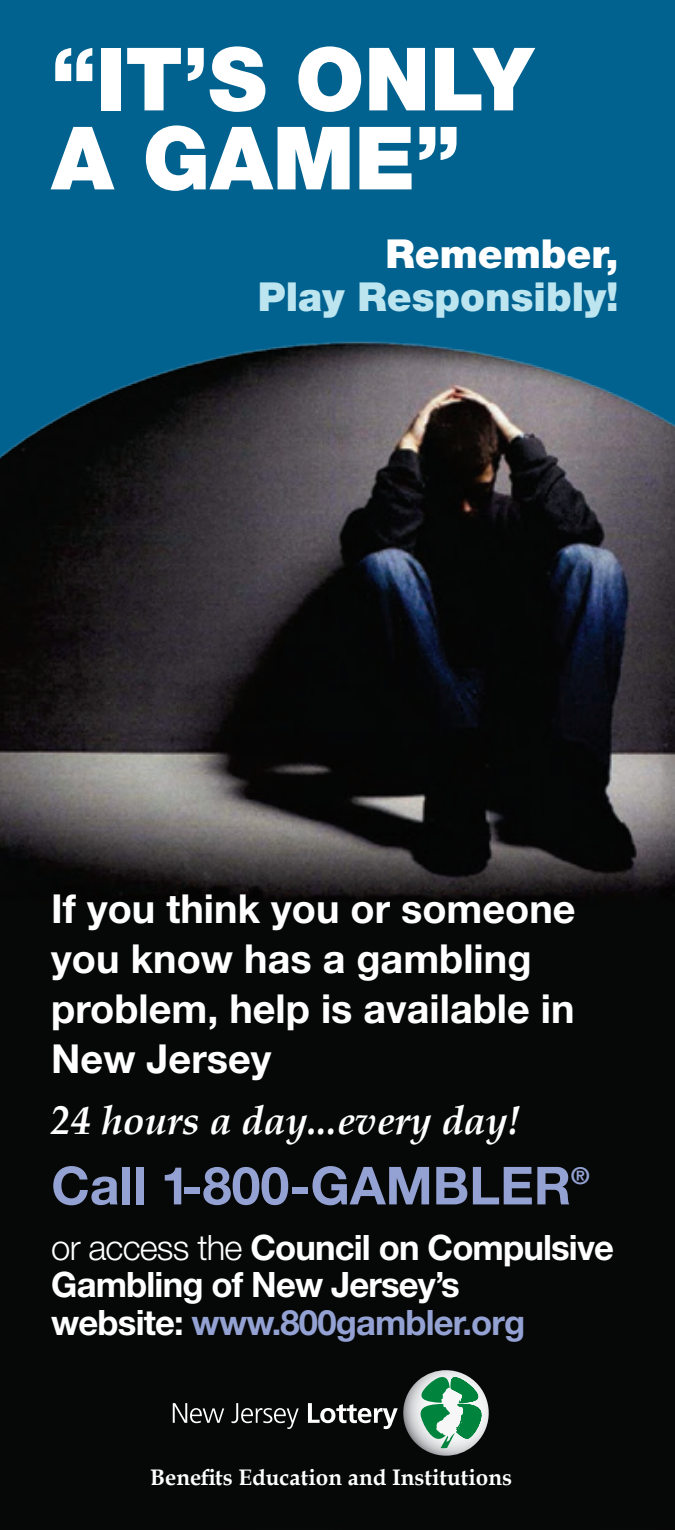
<style>
.page{position:relative;width:675px;height:1530px;background:#016290}
.page>*{position:absolute;margin:0;border:0;box-sizing:border-box;transform-origin:0 0}
.t1{font:900 87.5px/79px "Helvetica Neue";color:#fff}
.t2{font:700 52.5px "Helvetica Neue LT Std";color:#93a2d2}
.t3{font:700 40px/50px "Helvetica Neue LT Std";color:#fff}
.t4{font:900 40px/42.5px "Helvetica Neue";color:#bde5f0;text-align:right}
.t5{font:italic 700 40px "Book Antiqua";color:#fff}
.t6{font:700 35px/37.5px "Helvetica Neue LT Std";letter-spacing:-.025em;color:#fff}
.t7{font:700 23.25px "Helvetica Neue LT Std";color:#93a2d2}
.t8{font:700 22.5px "Book Antiqua";color:#fff}
.s1{color:#fff}
.s2{font-weight:300}
.s3{color:#93a2d2}
</style>
<div class="page">
<img style="left:0;top:341px;width:675px;height:1189px">
<svg style="left:173px;top:1403px;width:51px;height:20px"></svg>
<svg style="left:232px;top:1403px;width:67px;height:26px;background:#363636"></svg>
<svg style="left:308px;top:1370px;width:186px;height:86px;background:#41544b"></svg>
<p class="t1" style="left:51px;top:39px;width:483px">“IT’S ONLY<br>A GAME”</p>
<p class="t4" style="left:258px;top:233px;width:362px"><span class="s1">Remember,<br></span>Play Responsibly!</p>
<p class="t3" style="left:51px;top:883px;width:526px">If you think you or someone you know has a gambling problem, help is available in<br>New Jersey</p>
<p class="t5" style="left:51px;top:1098px;width:471px">24 hours a day...every day!</p>
<p class="t2" style="left:51px;top:1153px;width:522px">Call 1-800-GAMBLER</p>
<p class="t7" style="left:571px;top:1161px;width:20px">®</p>
<p class="t6" style="left:51px;top:1228px;width:564px"><span class="s2">or access the</span> Council on Compulsive<br>Gambling of New Jersey’s<br>website: <span class="s3">www.800gambler.org</span></p>
<p class="t8" style="left:150px;top:1464px;width:363px">Benefits Education and Institutions</p>
</div>
